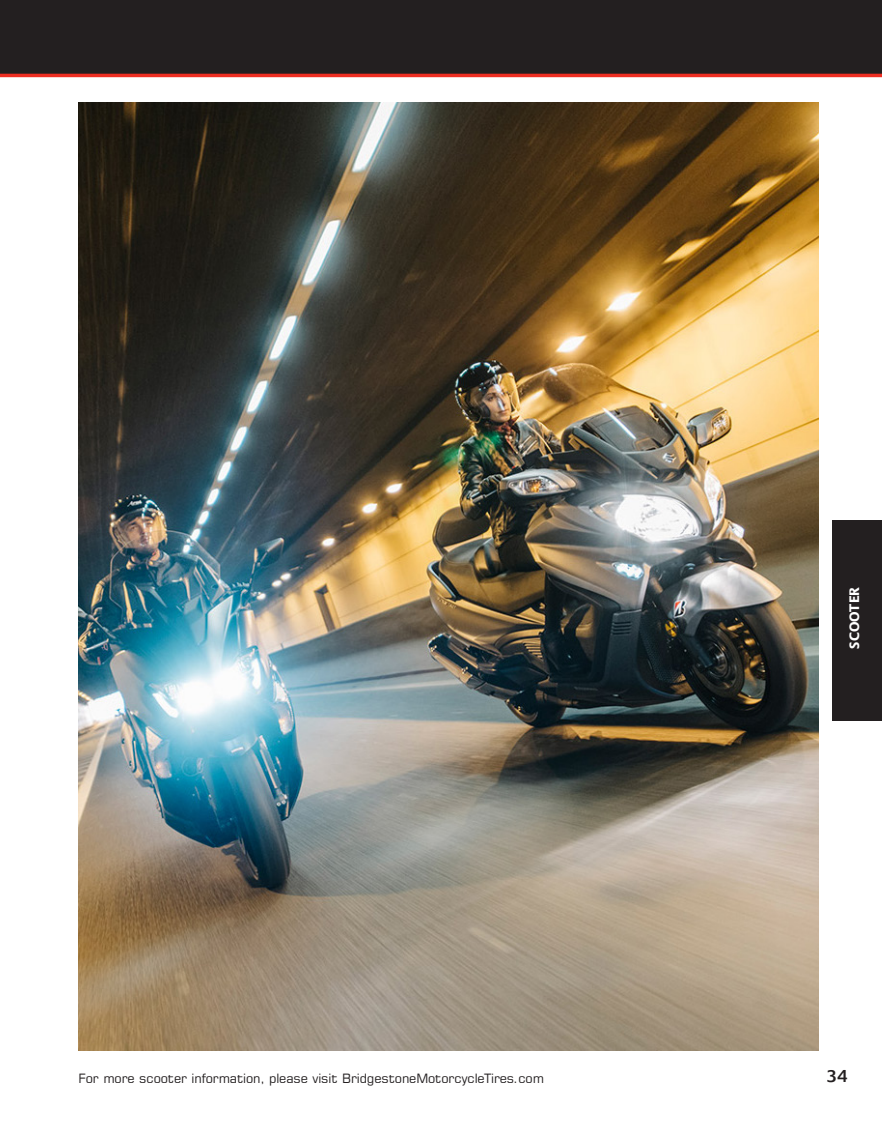
<style>
.page{position:relative;width:882px;height:1134px;background:#fff}
.page>*{position:absolute;margin:0;border:0;box-sizing:border-box;transform-origin:0 0}
.t1{font:600 17.5px "Praxis Com";color:#231f20}
.t2{font:700 14px "Praxis Com";color:#fff}
.t3{font:12.78px "Square 721 BT";letter-spacing:-.01em;color:#231f20}
</style>
<div class="page">
<div style="left:0;top:0;width:881px;height:75px;background:#231f20"></div>
<hr style="left:0;top:74px;width:882px;height:3px;background:#ee2e22">
<img style="left:78px;top:103px;width:741px;height:948px">
<div style="left:833px;top:520px;width:49px;height:200px;background:#231f20"></div>
<p class="t2" style="left:846px;top:649px;width:63px;rotate:-90deg">SCOOTER</p>
<p class="t3" style="left:78px;top:1070px;width:467px">For more scooter information, please visit BridgestoneMotorcycleTires.com</p>
<h1 class="t1" style="left:826px;top:1066px;width:23px">34</h1>
</div>
